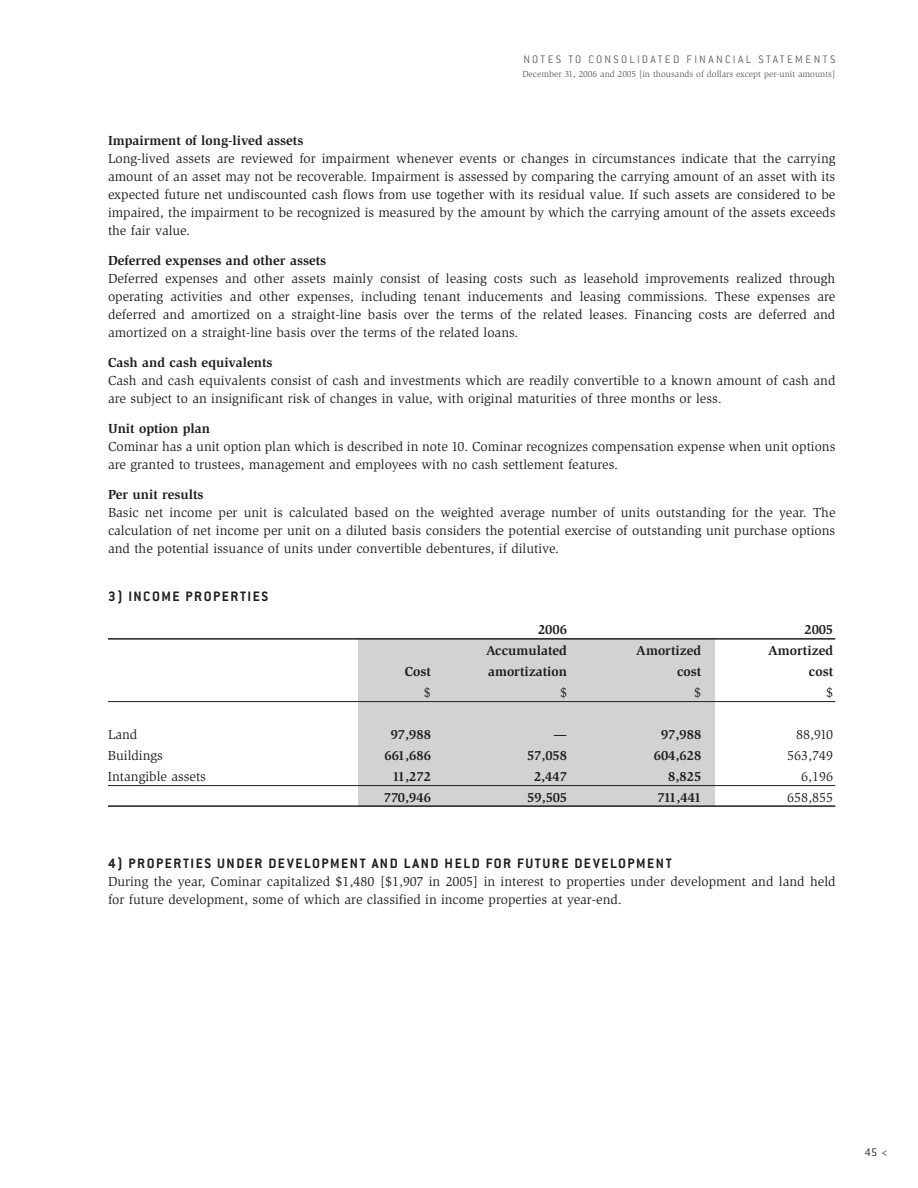
<style>
.page{position:relative;width:918px;height:1188px;background:#fff}
.page>*{position:absolute;margin:0;border:0;box-sizing:border-box;transform-origin:0 0}
.t1{font:700 15px "Conduit ITC";letter-spacing:.1em;color:#231f20}
.t2{font:13.5px/18px "Slimbach";color:#231f20;text-align:justify}
.t3{font:700 13.5px "Slimbach";color:#231f20}
.t4{font:300 12px "Conduit ITC";letter-spacing:.195em;color:#636366}
.t5{font:300 12px "Conduit ITC";color:#231f20}
.t6{font:9px "Slimbach";color:#636366}
</style>
<div class="page">
<div style="left:358px;top:639px;width:356px;height:168px;background:#d1d2d4"></div>
<hr style="left:108px;top:638px;width:727px;height:2px;background:#231f20">
<hr style="left:108px;top:701px;width:727px;height:1px;background:#231f20">
<hr style="left:108px;top:785px;width:727px;height:1px;background:#231f20">
<hr style="left:108px;top:805px;width:727px;height:2px;background:#231f20">
<p class="t4" style="left:523px;top:56px;width:313px">NOTES TO CONSOLIDATED FINANCIAL STATEMENTS</p>
<p class="t6" style="left:522px;top:70px;width:315px">December 31, 2006 and 2005 [in thousands of dollars except per-unit amounts]</p>
<p class="t3" style="left:108px;top:135px;width:197px">Impairment of long-lived assets</p>
<p class="t2" style="left:108px;top:150px;width:729px">Long-lived assets are reviewed for impairment whenever events or changes in circumstances indicate that the carrying amount of an asset may not be recoverable. Impairment is assessed by comparing the carrying amount of an asset with its expected future net undiscounted cash flows from use together with its residual value. If such assets are considered to be impaired, the impairment to be recognized is measured by the amount by which the carrying amount of the assets exceeds the fair value.</p>
<p class="t3" style="left:108px;top:255px;width:220px">Deferred expenses and other assets</p>
<p class="t2" style="left:108px;top:270px;width:729px">Deferred expenses and other assets mainly consist of leasing costs such as leasehold improvements realized through operating activities and other expenses, including tenant inducements and leasing commissions. These expenses are deferred and amortized on a straight-line basis over the terms of the related leases. Financing costs are deferred and amortized on a straight-line basis over the terms of the related loans.</p>
<p class="t3" style="left:108px;top:357px;width:166px">Cash and cash equivalents</p>
<p class="t2" style="left:108px;top:372px;width:729px">Cash and cash equivalents consist of cash and investments which are readily convertible to a known amount of cash and are subject to an insignificant risk of changes in value, with original maturities of three months or less.</p>
<p class="t3" style="left:108px;top:423px;width:104px">Unit option plan</p>
<p class="t2" style="left:108px;top:438px;width:729px">Cominar has a unit option plan which is described in note 10. Cominar recognizes compensation expense when unit options are granted to trustees, management and employees with no cash settlement features.</p>
<p class="t3" style="left:108px;top:489px;width:97px">Per unit results</p>
<p class="t2" style="left:108px;top:504px;width:729px">Basic net income per unit is calculated based on the weighted average number of units outstanding for the year. The calculation of net income per unit on a diluted basis considers the potential exercise of outstanding unit purchase options and the potential issuance of units under convertible debentures, if dilutive.</p>
<p class="t1" style="left:108px;top:591px;width:162px">3) INCOME PROPERTIES</p>
<p class="t3" style="left:538px;top:624px;width:30px">2006</p>
<p class="t3" style="left:804px;top:624px;width:30px">2005</p>
<p class="t3" style="left:486px;top:645px;width:82px">Accumulated</p>
<p class="t3" style="left:636px;top:645px;width:66px">Amortized</p>
<p class="t3" style="left:768px;top:645px;width:66px">Amortized</p>
<p class="t3" style="left:405px;top:666px;width:28px">Cost</p>
<p class="t3" style="left:488px;top:666px;width:80px">amortization</p>
<p class="t3" style="left:677px;top:666px;width:26px">cost</p>
<p class="t3" style="left:809px;top:666px;width:26px">cost</p>
<p class="t2" style="left:424px;top:684px;width:8px">$</p>
<p class="t2" style="left:560px;top:684px;width:8px">$</p>
<p class="t2" style="left:694px;top:684px;width:8px">$</p>
<p class="t2" style="left:826px;top:684px;width:8px">$</p>
<p class="t2" style="left:108px;top:726px;width:31px">Land</p>
<p class="t3" style="left:391px;top:729px;width:42px">97,988</p>
<p class="t3" style="left:553px;top:729px;width:15px">—</p>
<p class="t3" style="left:661px;top:729px;width:42px">97,988</p>
<p class="t2" style="left:796px;top:726px;width:38px">88,910</p>
<p class="t2" style="left:108px;top:747px;width:56px">Buildings</p>
<p class="t3" style="left:384px;top:750px;width:48px">661,686</p>
<p class="t3" style="left:527px;top:750px;width:42px">57,058</p>
<p class="t3" style="left:654px;top:750px;width:49px">604,628</p>
<p class="t2" style="left:787px;top:747px;width:47px">563,749</p>
<p class="t2" style="left:108px;top:768px;width:100px">Intangible assets</p>
<p class="t3" style="left:392px;top:771px;width:40px">11,272</p>
<p class="t3" style="left:534px;top:771px;width:34px">2,447</p>
<p class="t3" style="left:668px;top:771px;width:34px">8,825</p>
<p class="t2" style="left:801px;top:768px;width:33px">6,196</p>
<p class="t3" style="left:384px;top:792px;width:49px">770,946</p>
<p class="t3" style="left:527px;top:792px;width:41px">59,505</p>
<p class="t3" style="left:657px;top:792px;width:45px">711,441</p>
<p class="t2" style="left:787px;top:789px;width:47px">658,855</p>
<p class="t1" style="left:108px;top:858px;width:565px">4) PROPERTIES UNDER DEVELOPMENT AND LAND HELD FOR FUTURE DEVELOPMENT</p>
<p class="t2" style="left:108px;top:873px;width:729px">During the year, Cominar capitalized $1,480 [$1,907 in 2005] in interest to properties under development and land held for future development, some of which are classified in income properties at year-end.</p>
<p class="t5" style="left:865px;top:1149px;width:24px">45 &lt;</p>
</div>
